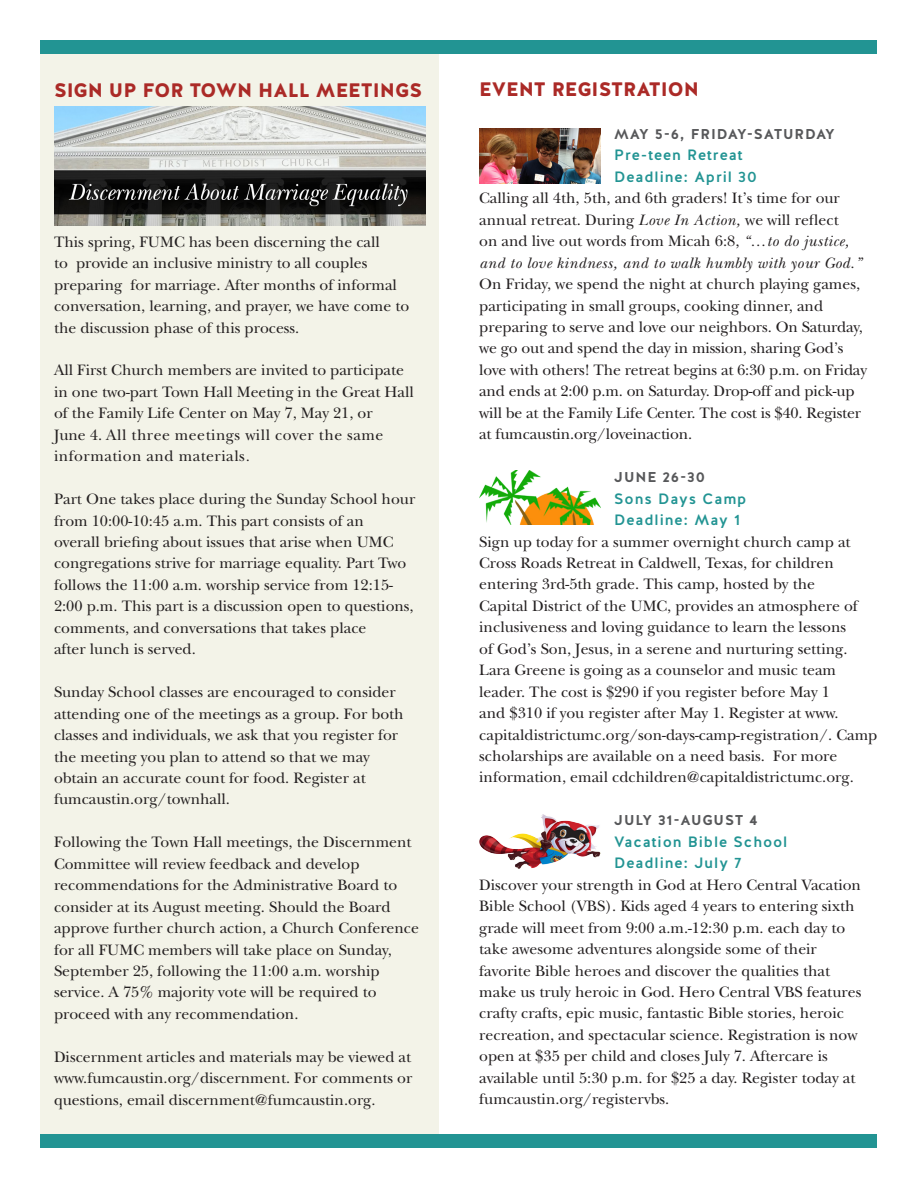
<style>
.page{position:relative;width:918px;height:1188px;background:#fff}
.page>*{position:absolute;margin:0;border:0;box-sizing:border-box;transform-origin:0 0}
.subhead_-_red{font:900 19.5px "Halis R";color:#ab2a27}
.body_9_5_12{font:15.75px/21.5px "New Baskerville Std";color:#231f20}
.body_9_5_12-2{font:15.75px/21.5px "New Baskerville Std";letter-spacing:.03em;color:#231f20}
.body_9_5_12-3{font:500 15px "Halis R";letter-spacing:.06em;color:#229493}
.body_9_5_12-4{font:700 14.25px "Halis R";letter-spacing:.06em;color:#57585a}
.s1{font-style:italic}
</style>
<div class="page">
<div style="left:40px;top:41px;width:399px;height:1106px;background:#f3f3e8"></div>
<div style="left:40px;top:40px;width:838px;height:14px;background:#229493"></div>
<div style="left:40px;top:1134px;width:838px;height:14px;background:#229493"></div>
<img style="left:480px;top:815px;width:121px;height:54px">
<img style="left:480px;top:471px;width:121px;height:54px">
<img style="left:479px;top:128px;width:122px;height:55px">
<img style="left:54px;top:106px;width:371px;height:120px">
<p class="subhead_-_red" style="left:54px;top:77px;width:370px">SIGN UP FOR TOWN HALL MEETINGS</p>
<p class="body_9_5_12" style="left:54px;top:231px;width:357px">This spring, FUMC has been discerning the call<br>to provide an inclusive ministry to all couples preparing for marriage. After months of informal conversation, learning, and prayer, we have come to the discussion phase of this process.</p>
<p class="body_9_5_12" style="left:54px;top:360px;width:361px">All First Church members are invited to participate in one two-part Town Hall Meeting in the Great Hall of the Family Life Center on May 7, May 21, or</p>
<p class="body_9_5_12-2" style="left:54px;top:424px;width:331px">June 4. All three meetings will cover the same information and materials<span class="s1">.</span></p>
<p class="body_9_5_12" style="left:54px;top:488px;width:363px">Part One takes place during the Sunday School hour</p>
<p class="body_9_5_12" style="left:54px;top:510px;width:361px">from 10:00-10:45 a.m. This part consists of an overall briefing about issues that arise when UMC congregations strive for marriage equality. Part Two follows the 11:00 a.m. worship service from 12:15- 2:00 p.m. This part is a discussion open to questions, comments, and conversations that takes place<br>after lunch is served.</p>
<p class="body_9_5_12" style="left:54px;top:681px;width:351px">Sunday School classes are encouraged to consider attending one of the meetings as a group. For both classes and individuals, we ask that you register for the meeting you plan to attend so that we may obtain an accurate count for food. Register at fumcaustin.org/townhall.</p>
<p class="body_9_5_12" style="left:54px;top:832px;width:367px">Following the Town Hall meetings, the Discernment Committee will review feedback and develop recommendations for the Administrative Board to consider at its August meeting. Should the Board approve further church action, a Church Conference for all FUMC members will take place on Sunday, September 25, following the 11:00 a.m. worship service. A 75% majority vote will be required to proceed with any recommendation.</p>
<p class="body_9_5_12" style="left:54px;top:1046px;width:360px;text-align:justify">Discernment articles and materials may be viewed at www.fumcaustin.org/discernment. For comments or questions, email discernment@fumcaustin.org.</p>
<p class="subhead_-_red" style="left:479px;top:77px;width:221px">EVENT REGISTRATION</p>
<p class="body_9_5_12-4" style="left:614px;top:125px;width:222px">MAY 5-6, FRIDAY-SATURDAY</p>
<p class="body_9_5_12-3" style="left:614px;top:146px;width:130px">Pre-teen Retreat</p>
<p class="body_9_5_12-3" style="left:614px;top:167px;width:144px">Deadline: April 30</p>
<p class="body_9_5_12" style="left:479px;top:188px;width:389px">Calling all 4th, 5th, and 6th graders! It’s time for our annual retreat. During <span class="s1">Love In Action,</span> we will reflect<br>on and live out words from Micah 6:8, <span class="s1">“…to do justice, and to love kindness, and to walk humbly with your God.” </span>On Friday, we spend the night at church playing games, participating in small groups, cooking dinner, and preparing to serve and love our neighbors. On Saturday, we go out and spend the day in mission, sharing God’s love with others! The retreat begins at 6:30 p.m. on Friday and ends at 2:00 p.m. on Saturday. Drop-off and pick-up will be at the Family Life Center. The cost is $40. Register at fumcaustin.org/loveinaction.</p>
<p class="body_9_5_12-4" style="left:614px;top:468px;width:92px">JUNE 26-30</p>
<p class="body_9_5_12-3" style="left:614px;top:489px;width:134px">Sons Days Camp</p>
<p class="body_9_5_12-3" style="left:614px;top:510px;width:127px">Deadline: May 1</p>
<p class="body_9_5_12" style="left:479px;top:531px;width:400px">Sign up today for a summer overnight church camp at Cross Roads Retreat in Caldwell, Texas, for children entering 3rd-5th grade. This camp, hosted by the<br>Capital District of the UMC, provides an atmosphere of inclusiveness and loving guidance to learn the lessons<br>of God’s Son, Jesus, in a serene and nurturing setting.<br>Lara Greene is going as a counselor and music team leader. The cost is $290 if you register before May 1<br>and $310 if you register after May 1. Register at www. capitaldistrictumc.org/son-days-camp-registration/. Camp scholarships are available on a need basis. For more information, email cdchildren@capitaldistrictumc.org.</p>
<p class="body_9_5_12-4" style="left:614px;top:811px;width:145px">JULY 31-AUGUST 4</p>
<p class="body_9_5_12-3" style="left:614px;top:832px;width:175px">Vacation Bible School</p>
<p class="body_9_5_12-3" style="left:614px;top:853px;width:129px">Deadline: July 7</p>
<p class="body_9_5_12" style="left:479px;top:874px;width:383px">Discover your strength in God at Hero Central Vacation Bible School (VBS). Kids aged 4 years to entering sixth grade will meet from 9:00 a.m.-12:30 p.m. each day to take awesome adventures alongside some of their</p>
<p class="body_9_5_12" style="left:479px;top:960px;width:384px">favorite Bible heroes and discover the qualities that make us truly heroic in God. Hero Central VBS features crafty crafts, epic music, fantastic Bible stories, heroic recreation, and spectacular science. Registration is now open at $35 per child and closes July 7. Aftercare is available until 5:30 p.m. for $25 a day. Register today at fumcaustin.org/registervbs.</p>
</div>
